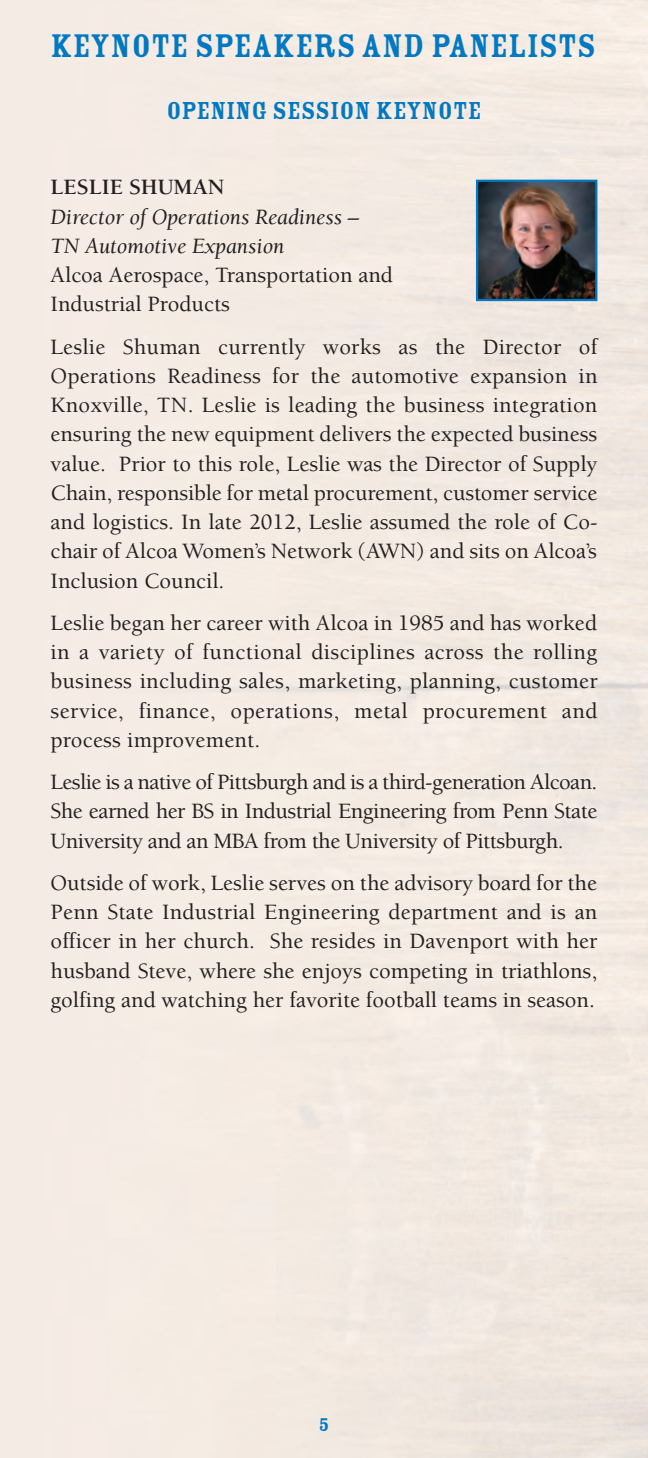
<style>
.page{position:relative;width:648px;height:1458px;background:#fff}
.page>*{position:absolute;margin:0;border:0;box-sizing:border-box;transform-origin:0 0}
.t1{font:36px "Rosewood Fill";color:#0079c2}
.t2{font:27px "Rosewood Fill";color:#0079c2}
.t3{font:500 22.5px/29.2px "Berkeley";color:#231f20;text-align:justify}
.t4{font:italic 22.5px/29.2px "Berkeley";color:#231f20}
.t5{font:700 22.5px "Berkeley";color:#231f20}
.t6{font:20.25px "Rosewood Fill";color:#0079c2}
</style>
<div class="page">
<img style="left:479px;top:183px;width:115px;height:115px">
<div style="left:476px;top:180px;width:121px;height:121px;border:2px solid #0079c2"></div>
<h1 class="t1" style="left:50px;top:23px;width:547px">KEYNOTE SPEAKERS AND PANELISTS</h1>
<p class="t2" style="left:166px;top:94px;width:317px">OPENING SESSION KEYNOTE</p>
<p class="t5" style="left:51px;top:179px;width:175px">LESLIE SHUMAN</p>
<p class="t4" style="left:51px;top:204px;width:310px">Director of Operations Readiness –<br>TN Automotive Expansion</p>
<p class="t3" style="left:51px;top:262px;width:344px">Alcoa Aerospace, Transportation and<br>Industrial Products</p>
<p class="t3" style="left:51px;top:334px;width:548px">Leslie Shuman currently works as the Director of Operations Readiness for the automotive expansion in Knoxville, TN. Leslie is leading the business integration ensuring the new equipment delivers the expected business value. Prior to this role, Leslie was the Director of Supply Chain, responsible for metal procurement, customer service and logistics. In late 2012, Leslie assumed the role of Co&shy;chair of Alcoa Women’s Network (AWN) and sits on Alcoa’s Inclusion Council.</p>
<p class="t3" style="left:51px;top:610px;width:549px">Leslie began her career with Alcoa in 1985 and has worked in a variety of functional disciplines across the rolling business including sales, marketing, planning, customer service, finance, operations, metal procurement and process improvement.</p>
<p class="t3" style="left:51px;top:769px;width:548px">Leslie is a native of Pittsburgh and is a third-generation Alcoan.<br>She earned her BS in Industrial Engineering from Penn State University and an MBA from the University of Pittsburgh.</p>
<p class="t3" style="left:50px;top:870px;width:549px">Outside of work, Leslie serves on the advisory board for the Penn State Industrial Engineering department and is an officer in her church. She resides in Davenport with her husband Steve, where she enjoys competing in triathlons, golfing and watching her favorite football teams in season.</p>
<p class="t6" style="left:319px;top:1412px;width:12px">5</p>
</div>
